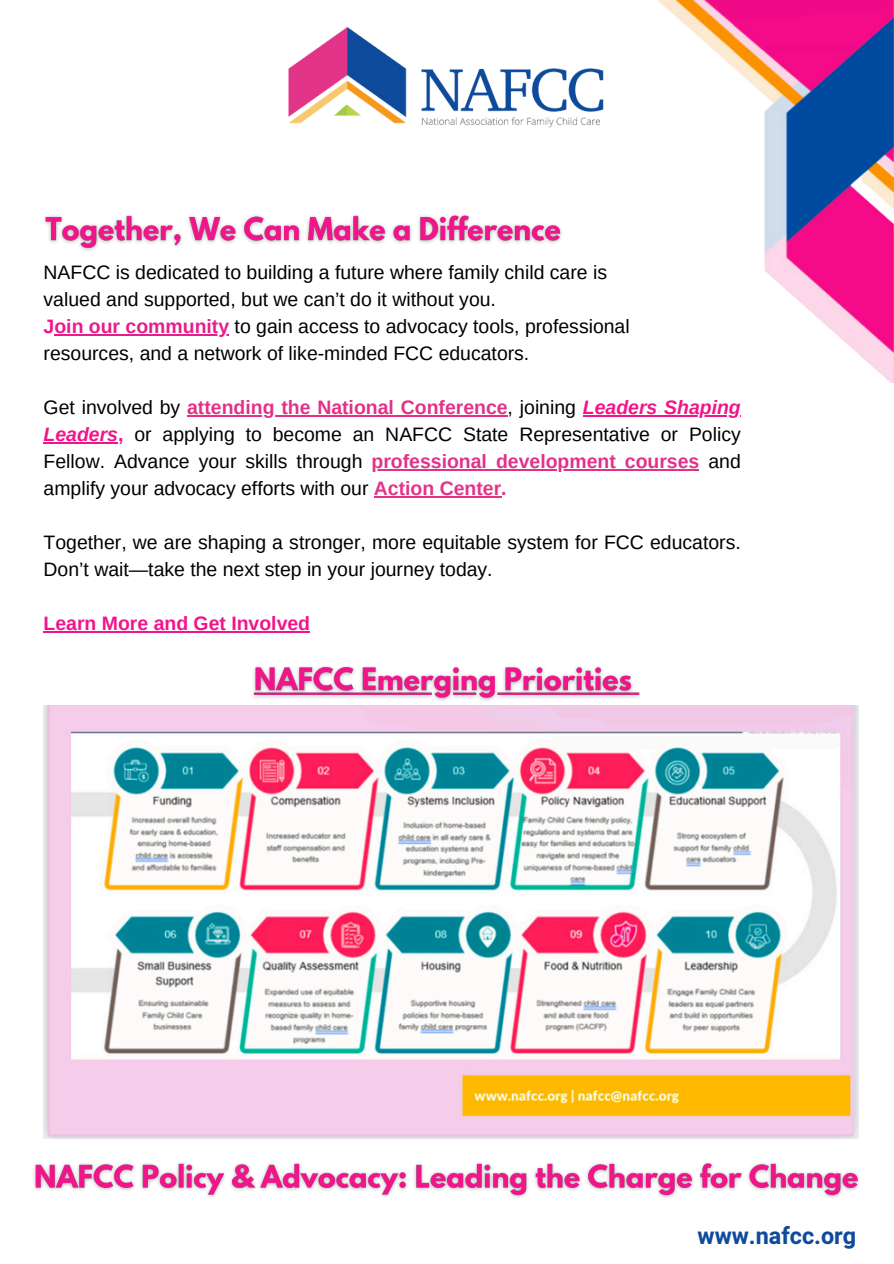
<style>
.page{position:relative;width:894px;height:1264px;background:#fff}
.page>*{position:absolute;margin:0;border:0;box-sizing:border-box;transform-origin:0 0}
.t1{font:700 23.4px "Heebo";color:#0f4b9d}
.t2{font:19.35px/27px "Arimo";color:#000}
.t3{font:700 19.35px "Arimo";color:#e33089}
.t4{font:700 19.35px "Arimo";color:#f2148b}
.s1{font-weight:700;color:#f2148b}
.s2{font-weight:700;color:#e81d8c}
.s3{font-weight:400;color:#000}
.s4{font-style:italic;color:#f2148b}
.s5{font-weight:700;font-style:italic;color:#f2148b}
.s6{font-weight:700;color:#e33089}
.s7{font-weight:700;color:#e23488}
</style>
<div class="page">
<img style="left:657px;top:0;width:235px;height:383px">
<img style="left:288px;top:26px;width:316px;height:102px">
<img style="left:44px;top:705px;width:814px;height:433px">
<svg style="left:54px;top:334px;width:12px;height:1px"></svg>
<hr style="left:66px;top:334px;width:163px;height:1px;background:#e81d8c">
<hr style="left:187px;top:415px;width:320px;height:1px;background:#e33089">
<hr style="left:582px;top:415px;width:158px;height:1px;background:#f2148b">
<hr style="left:44px;top:442px;width:74px;height:1px;background:#f2148b">
<hr style="left:371px;top:469px;width:328px;height:1px;background:#e33089">
<hr style="left:374px;top:496px;width:127px;height:1px;background:#e23488">
<hr style="left:44px;top:631px;width:266px;height:1px;background:#f2148b">
<img style="left:33px;top:1162px;width:826px;height:36px">
<img style="left:44px;top:214px;width:518px;height:37px">
<img style="left:247px;top:666px;width:393px;height:40px">
<p class="t2" style="left:44px;top:259px;width:565px">NAFCC is dedicated to building a future where family child care is</p>
<p class="t2" style="left:44px;top:286px;width:454px">valued and supported, but we can’t do it without you.</p>
<p class="t2" style="left:44px;top:313px;width:587px"><span class="s1">Jo</span><span class="s2">in our community</span> to gain access to advocacy tools, professional</p>
<p class="t2" style="left:44px;top:340px;width:487px">resources, and a network of like-minded FCC educators.</p>
<p class="t3" style="left:44px;top:396px;width:698px"><span class="s3">Get involved by</span> attending the National Conference<span class="s3">, joining</span> <span class="s4">Leaders Shaping</span></p>
<p class="t2" style="left:44px;top:421px;width:698px"><span class="s5">Leaders</span><span class="s1">,</span> or applying to become an NAFCC State Representative or Policy<br>Fellow. Advance your skills through</p>
<p class="t2" style="left:44px;top:448px;width:698px;text-indent:328px"><span class="s6">professional development courses</span> and amplify your advocacy efforts with our <span class="s7">Action Center.</span></p>
<p class="t2" style="left:44px;top:529px;width:698px">Together, we are shaping a stronger, more equitable system for FCC educators.<br>Don’t wait—take the next step in your journey today.</p>
<p class="t4" style="left:44px;top:612px;width:268px">Learn More and Get Involved</p>
<p class="t1" style="left:697px;top:1219px;width:160px">www.nafcc.org</p>
</div>
